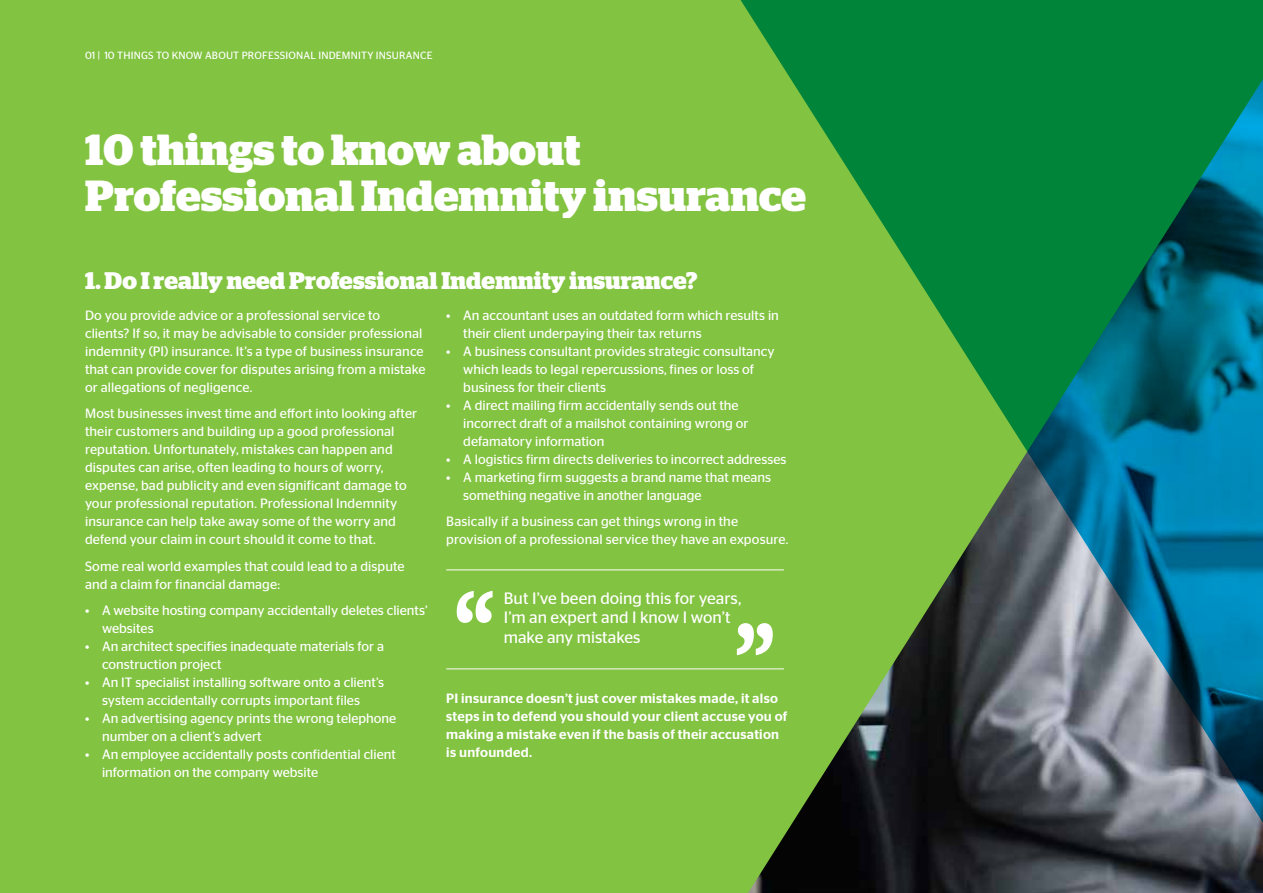
<style>
.page{position:relative;width:1263px;height:893px;background:#fff}
.page>*{position:absolute;margin:0;border:0;box-sizing:border-box;transform-origin:0 0}
.t1{font:700 43.5px/46.5px "Stag";letter-spacing:.01em;color:#fff}
.t2{font:700 24px "Stag";letter-spacing:.01em;color:#fff}
.t3{font:16.5px/19.5px "Stag Sans";color:#fff}
.t4{font:13.5px/18px "Stag Sans";color:#fff}
.t5{font:500 13.5px/18px "Stag Sans";letter-spacing:.02em;color:#fff}
.t6{font:10.5px "Stag Sans";letter-spacing:.02em;color:#fff}
</style>
<div class="page">
<div style="left:0;top:0;width:732px;height:893px;background:#82c341"></div>
<svg style="left:732px;top:0;width:531px;height:893px;background:#3d8750"></svg>
<hr style="left:446px;top:668px;width:338px;height:1px;background:#fff">
<hr style="left:446px;top:569px;width:338px;height:1px;background:#fff">
<svg style="left:457px;top:591px;width:36px;height:32px"></svg>
<svg style="left:737px;top:623px;width:36px;height:32px"></svg>
<p class="t6" style="left:85px;top:50px;width:349px">01 | 10 THINGS TO KNOW ABOUT PROFESSIONAL INDEMNITY INSURANCE</p>
<h1 class="t1" style="left:85px;top:126px;width:722px">10 things to know about<br>Professional Indemnity insurance</h1>
<h2 class="t2" style="left:85px;top:267px;width:614px">1. Do I really need Professional Indemnity insurance?</h2>
<p class="t4" style="left:85px;top:306px;width:342px">Do you provide advice or a professional service to clients? If so, it may be advisable to consider professional indemnity (PI) insurance. It’s a type of business insurance that can provide cover for disputes arising from a mistake or allegations of negligence.</p>
<p class="t4" style="left:85px;top:405px;width:334px">Most businesses invest time and effort into looking after their customers and building up a good professional reputation. Unfortunately, mistakes can happen and disputes can arise, often leading to hours of worry, expense, bad publicity and even significant damage to your professional reputation. Professional Indemnity insurance can help take away some of the worry and defend your claim in court should it come to that.</p>
<p class="t4" style="left:85px;top:557px;width:321px">Some real world examples that could lead to a dispute and a claim for financial damage:</p>
<p class="t4" style="left:102px;top:602px;width:327px;text-indent:-17px">• A website hosting company accidentally deletes clients’ websites</p>
<p class="t4" style="left:102px;top:638px;width:283px;text-indent:-17px">• An architect specifies inadequate materials for a construction project</p>
<p class="t4" style="left:85px;top:674px;width:301px;text-align:center">• An IT specialist installing software onto a client’s system accidentally corrupts important files</p>
<p class="t4" style="left:102px;top:710px;width:296px;text-indent:-17px">• An advertising agency prints the wrong telephone number on a client’s advert</p>
<p class="t4" style="left:102px;top:746px;width:295px;text-indent:-17px">• An employee accidentally posts confidential client information on the company website</p>
<p class="t4" style="left:463px;top:306px;width:317px;text-indent:-17px">• An accountant uses an outdated form which results in their client underpaying their tax returns</p>
<p class="t4" style="left:463px;top:342px;width:313px;text-indent:-17px">• A business consultant provides strategic consultancy which leads to legal repercussions, fines or loss of business for their clients</p>
<p class="t4" style="left:463px;top:396px;width:287px;text-indent:-17px">• A direct mailing firm accidentally sends out the incorrect draft of a mailshot containing wrong or defamatory information</p>
<p class="t4" style="left:446px;top:450px;width:342px">• A logistics firm directs deliveries to incorrect addresses</p>
<p class="t4" style="left:463px;top:468px;width:309px;text-indent:-17px">• A marketing firm suggests a brand name that means something negative in another language</p>
<p class="t4" style="left:446px;top:512px;width:344px">Basically if a business can get things wrong in the provision of a professional service they have an exposure.</p>
<p class="t3" style="left:504px;top:588px;width:239px">But I’ve been doing this for years,<br>I’m an expert and I know I won’t make any mistakes</p>
<p class="t5" style="left:446px;top:689px;width:343px">PI insurance doesn’t just cover mistakes made, it also steps in to defend you should your client accuse you of making a mistake even if the basis of their accusation is unfounded.</p>
</div>
